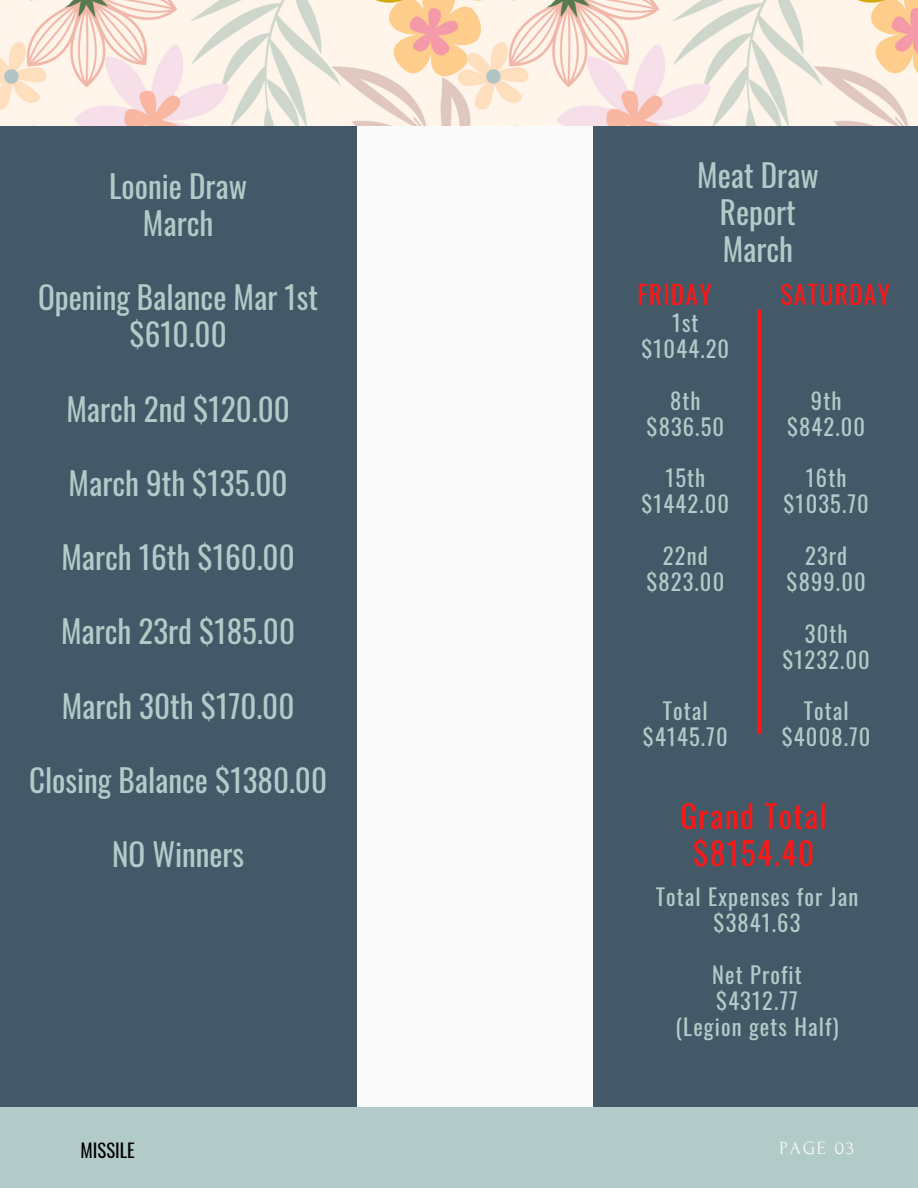
<style>
.page{position:relative;width:918px;height:1188px;background:#fafafa}
.page>*{position:absolute;margin:0;border:0;box-sizing:border-box;transform-origin:0 0}
.t1{font:31.2px/37.2px "Oswald";color:#b2cbc9;text-align:center}
.t2{font:31.2px/37.2px "Oswald";letter-spacing:.05em;color:#ff1616;text-align:center}
.t3{font:25.5px "Oswald";letter-spacing:.05em;color:#ff1616}
.t4{font:22.5px/25.8px "Oswald";letter-spacing:.05em;color:#b2cbc9;text-align:center}
.t5{font:18.75px "Oswald";color:#000}
.t6{font:18.6px "Forum";letter-spacing:.1em;color:#fafafa}
</style>
<div class="page">
<div style="left:594px;top:104px;width:324px;height:1024px;background:#435967"></div>
<div style="left:0;top:114px;width:357px;height:993px;background:#435967"></div>
<div style="left:0;top:1107px;width:918px;height:81px;background:#b2cbc9"></div>
<img style="left:0;top:0;width:918px;height:126px">
<div style="left:757px;top:310px;width:5px;height:424px;background:#ff1616"></div>
<h1 class="t1" style="left:109px;top:166px;width:139px">Loonie Draw<br>March</h1>
<h1 class="t1" style="left:38px;top:277px;width:281px">Opening Balance Mar 1st $610.00</h1>
<h1 class="t1" style="left:66px;top:389px;width:225px">March 2nd $120.00</h1>
<h1 class="t1" style="left:69px;top:463px;width:220px">March 9th $135.00</h1>
<h1 class="t1" style="left:61px;top:537px;width:235px">March 16th $160.00</h1>
<h1 class="t1" style="left:61px;top:612px;width:236px">March 23rd $185.00</h1>
<h1 class="t1" style="left:62px;top:686px;width:234px">March 30th $170.00</h1>
<h1 class="t1" style="left:29px;top:760px;width:300px">Closing Balance $1380.00</h1>
<h1 class="t1" style="left:112px;top:834px;width:134px">NO Winners</h1>
<h1 class="t1" style="left:697px;top:155px;width:123px">Meat Draw<br>Report<br>March</h1>
<p class="t3" style="left:781px;top:275px;width:111px">SATURDAY</p>
<p class="t4" style="left:641px;top:309px;width:89px">1st $1044.20</p>
<p class="t4" style="left:647px;top:387px;width:79px">8th $836.50</p>
<p class="t4" style="left:641px;top:464px;width:89px">15th $1442.00</p>
<p class="t4" style="left:646px;top:542px;width:79px">22nd $823.00</p>
<p class="t3" style="left:638px;top:275px;width:76px">FRIDAY</p>
<p class="t4" style="left:787px;top:387px;width:80px">9th $842.00</p>
<p class="t4" style="left:783px;top:464px;width:87px">16th $1035.70</p>
<p class="t4" style="left:787px;top:542px;width:81px">23rd $899.00</p>
<p class="t4" style="left:782px;top:620px;width:89px">30th $1232.00</p>
<p class="t4" style="left:782px;top:697px;width:90px">Total $4008.70</p>
<p class="t4" style="left:643px;top:697px;width:86px">Total $4145.70</p>
<h1 class="t2" style="left:680px;top:796px;width:148px">Grand Total $8154.40</h1>
<p class="t4" style="left:656px;top:883px;width:204px">Total Expenses for Jan $3841.63</p>
<p class="t4" style="left:675px;top:961px;width:165px">Net Profit $4312.77<br>(Legion gets Half)</p>
<p class="t5" style="left:81px;top:1136px;width:56px">MISSILE</p>
<p class="t6" style="left:780px;top:1138px;width:76px">PAGE 03</p>
</div>
